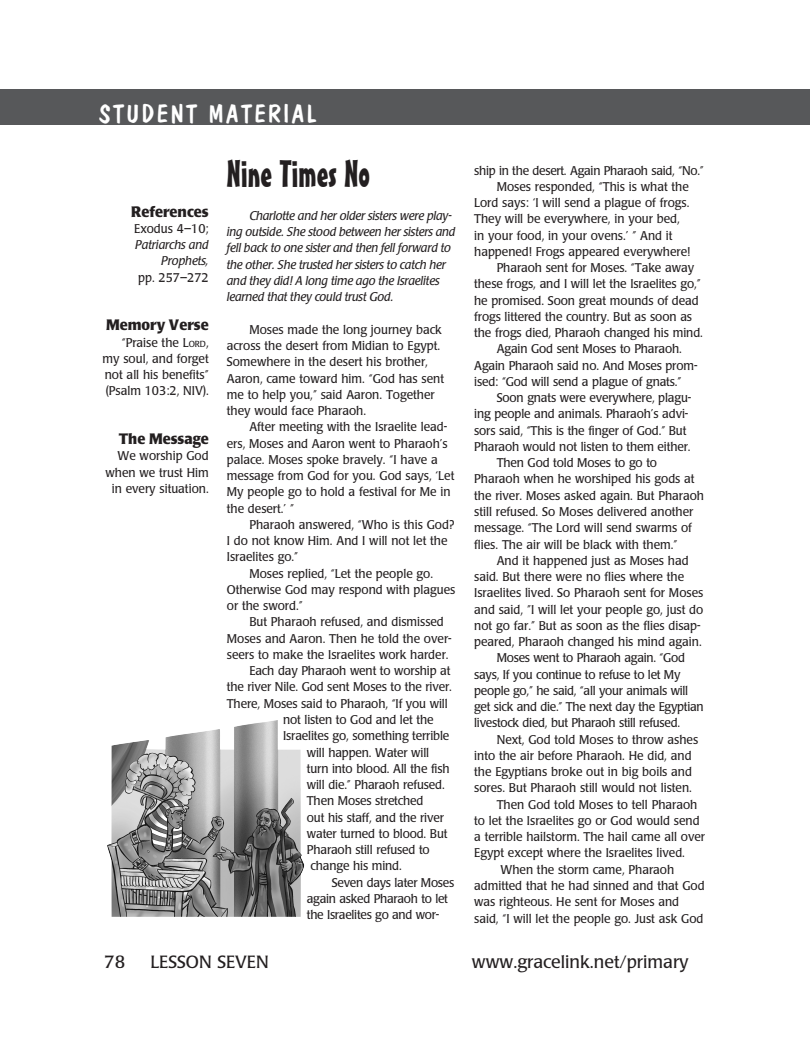
<style>
.page{position:relative;width:810px;height:1047px;background:#fff}
.page>*{position:absolute;margin:0;border:0;box-sizing:border-box;transform-origin:0 0}
.section_title{font:37.5px "Mister Earl BT";color:#231f20}
.t1{font:25px "Dom Casual D";letter-spacing:.1em;color:#fff}
.t2{font:17.5px "Poppl Laudatio";color:#231f20}
.subhead-right{font:700 15px "Poppl Laudatio";color:#231f20;scale:.95 1}
.body{font:12.5px/16.2px "Poppl Laudatio";color:#231f20;scale:.95 1}
.body-2{font:12.5px/16.2px "Poppl Laudatio";letter-spacing:-.02em;color:#231f20;scale:.95 1}
.body-3{font:italic 12.5px/16.2px "Poppl Laudatio";letter-spacing:-.01em;color:#231f20}
.body-right{font:12.5px/16.2px "Poppl Laudatio";color:#231f20;text-align:justify;scale:.95 1}
.body-right-2{font:italic 12.5px/16.2px "Poppl Laudatio";color:#231f20;text-align:right}
.s1{font-style:normal}
.s2{font-size:8.75px}
</style>
<div class="page">
<div style="left:737px;top:89px;width:73px;height:36px;background:#57585a"></div>
<div style="left:0;top:89px;width:765px;height:36px;background:#57585a"></div>
<img style="left:107px;top:720px;width:198px;height:196px">
<p class="t1" style="left:99px;top:99px;width:219px">STUDENT MATERIAL</p>
<p class="subhead-right" style="left:131px;top:203px;width:83px">References</p>
<p class="body-right-2" style="left:134px;top:220px;width:76px"><span class="s1">Exodus 4–10;<br></span>Patriarchs and<br>Prophets,</p>
<p class="body-right" style="left:138px;top:269px;width:76px">pp. 257–272</p>
<p class="subhead-right" style="left:106px;top:316px;width:110px">Memory Verse</p>
<p class="body-right" style="left:103px;top:334px;width:113px;text-indent:19px">“Praise the L<span class="s2">ord</span>, my soul, and forget not all his benefits” (Psalm 103:2, NIV).</p>
<p class="subhead-right" style="left:119px;top:430px;width:96px">The Message</p>
<p class="body-right" style="left:106px;top:448px;width:110px;text-align:right">We worship God when we trust Him in every situation.</p>
<p class="section_title" style="left:227px;top:151px;width:145px">Nine Times No</p>
<p class="body-3" style="left:227px;top:208px;width:230px;text-indent:22px">Charlotte and her older sisters were play&shy;ing outside. She stood between her sisters and fell back to one sister and then fell forward to the other. She trusted her sisters to catch her and they did! A long time ago the Israelites learned that they could trust God.</p>
<p class="body" style="left:227px;top:321px;width:230px;text-indent:22px">Moses made the long journey back across the desert from Midian to Egypt.<br>Somewhere in the desert his brother, Aaron, came toward him. “God has sent me to help you,” said Aaron. Together they would face Pharaoh.</p>
<p class="body" style="left:227px;top:419px;width:241px;text-indent:22px">After meeting with the Israelite lead&shy;ers, Moses and Aaron went to Pharaoh’s palace. Moses spoke bravely. “I have a message from God for you. God says, ‘Let My people go to hold a festival for Me in the desert.’ ”</p>
<p class="body" style="left:227px;top:516px;width:241px;text-indent:22px">Pharaoh answered, “Who is this God?<br>I do not know Him. And I will not let the<br>Israelites go.”</p>
<p class="body" style="left:227px;top:565px;width:242px;text-indent:22px">Moses replied, “Let the people go.<br>Otherwise God may respond with plagues or the sword.”</p>
<p class="body" style="left:227px;top:614px;width:238px;text-indent:22px">But Pharaoh refused, and dismissed<br>Moses and Aaron. Then he told the over&shy;seers to make the Israelites work harder.</p>
<p class="body" style="left:249px;top:663px;width:213px">Each day Pharaoh went to worship at</p>
<p class="body" style="left:227px;top:679px;width:238px">the river Nile. God sent Moses to the river.</p>
<p class="body" style="left:227px;top:695px;width:234px">There, Moses said to Pharaoh, “If you will</p>
<p class="body" style="left:283px;top:711px;width:160px">not listen to God and let the</p>
<p class="body" style="left:283px;top:728px;width:176px">Israelites go, something terrible</p>
<p class="body" style="left:307px;top:744px;width:130px">will happen. Water will</p>
<p class="body" style="left:307px;top:760px;width:152px">turn into blood. All the fish</p>
<p class="body" style="left:307px;top:776px;width:147px">will die.” Pharaoh refused.</p>
<p class="body" style="left:307px;top:793px;width:124px">Then Moses stretched</p>
<p class="body" style="left:307px;top:809px;width:146px">out his staff, and the river</p>
<p class="body" style="left:307px;top:825px;width:150px">water turned to blood. But</p>
<p class="body" style="left:307px;top:841px;width:131px">Pharaoh still refused to</p>
<p class="body" style="left:311px;top:858px;width:97px">change his mind.</p>
<p class="body-2" style="left:307px;top:874px;width:157px;text-indent:25px">Seven days later Moses again asked Pharaoh to let the Israelites go and wor-</p>
<p class="body-2" style="left:474px;top:162px;width:243px">ship in the desert. Again Pharaoh said, “No.”</p>
<p class="body" style="left:474px;top:178px;width:229px;text-indent:22px">Moses responded, “This is what the Lord says: ‘I will send a plague of frogs.<br>They will be everywhere, in your bed, in your food, in your ovens.’ ” And it happened! Frogs appeared everywhere!</p>
<p class="body" style="left:474px;top:260px;width:242px;text-indent:22px">Pharaoh sent for Moses. “Take away these frogs, and I will let the Israelites go,” he promised. Soon great mounds of dead frogs littered the country. But as soon as the frogs died, Pharaoh changed his mind.</p>
<p class="body" style="left:474px;top:341px;width:237px;text-indent:22px">Again God sent Moses to Pharaoh.<br>Again Pharaoh said no. And Moses prom&shy;ised: “God will send a plague of gnats.”</p>
<p class="body" style="left:474px;top:390px;width:230px;text-indent:22px">Soon gnats were everywhere, plagu&shy;ing people and animals. Pharaoh’s advi&shy;sors said, “This is the finger of God.” But Pharaoh would not listen to them either.</p>
<p class="body" style="left:474px;top:455px;width:243px;text-indent:22px">Then God told Moses to go to Pharaoh when he worshiped his gods at the river. Moses asked again. But Pharaoh still refused. So Moses delivered another message. “The Lord will send swarms of flies. The air will be black with them.”</p>
<p class="body" style="left:474px;top:552px;width:243px;text-indent:22px">And it happened just as Moses had said. But there were no flies where the Israelites lived. So Pharaoh sent for Moses and said, ”I will let your people go, just do not go far.” But as soon as the flies disap&shy;peared, Pharaoh changed his mind again.</p>
<p class="body-2" style="left:474px;top:650px;width:243px;text-indent:22px">Moses went to Pharaoh again. “God says, If you continue to refuse to let My people go,” he said, “all your animals will get sick and die.” The next day the Egyptian livestock died, but Pharaoh still refused.</p>
<p class="body" style="left:474px;top:731px;width:237px;text-indent:22px">Next, God told Moses to throw ashes into the air before Pharaoh. He did, and the Egyptians broke out in big boils and sores. But Pharaoh still would not listen.</p>
<p class="body" style="left:474px;top:796px;width:245px;text-indent:22px">Then God told Moses to tell Pharaoh to let the Israelites go or God would send a terrible hailstorm. The hail came all over Egypt except where the Israelites lived.</p>
<p class="body" style="left:474px;top:861px;width:244px;text-indent:26px">When the storm came, Pharaoh admitted that he had sinned and that God was righteous. He sent for Moses and said, “I will let the people go. Just ask God</p>
<p class="t2" style="left:104px;top:952px;width:23px">78</p>
<p class="t2" style="left:151px;top:952px;width:120px">LESSON SEVEN</p>
<p class="t2" style="left:472px;top:952px;width:218px">www.gracelink.net/primary</p>
</div>
